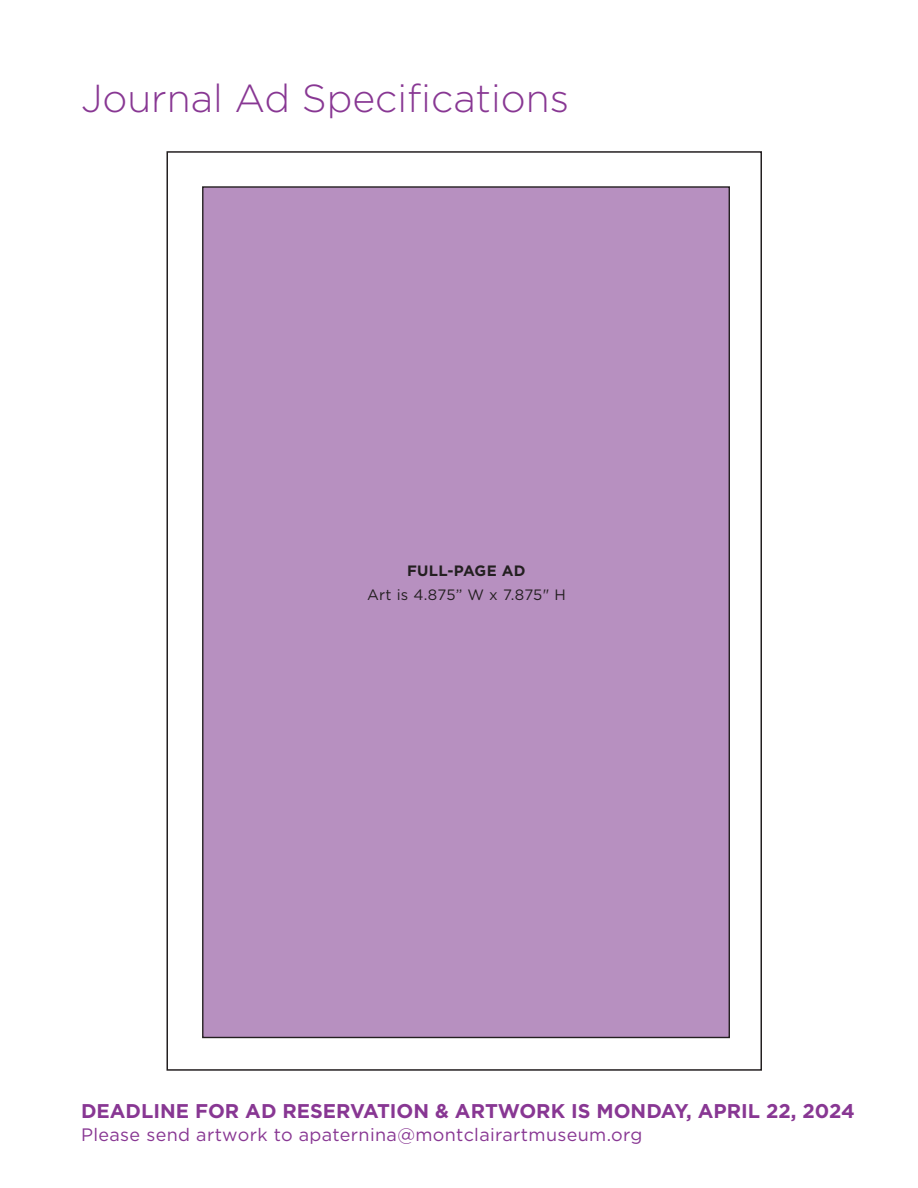
<style>
.page{position:relative;width:918px;height:1188px;background:#fff}
.page>*{position:absolute;margin:0;border:0;box-sizing:border-box;transform-origin:0 0}
.t1{font:300 39px "Gotham";color:#883793}
.t2{font:700 19.8px "Gotham";color:#883793}
.t3{font:18px "Gotham";letter-spacing:.02em;color:#883793}
.t4{font:15px "Gotham";letter-spacing:.01em;color:#231f20}
.t5{font:700 15px "Gotham";letter-spacing:.02em;color:#231f20}
</style>
<div class="page">
<div style="left:203px;top:187px;width:526px;height:850px;background:#b790c0"></div>
<p class="t1" style="left:81px;top:74px;width:490px">Journal Ad Specifications</p>
<p class="t5" style="left:407px;top:561px;width:120px">FULL-PAGE AD</p>
<p class="t4" style="left:367px;top:585px;width:200px">Art is 4.875” W x 7.875" H</p>
<p class="t2" style="left:81px;top:1098px;width:775px">DEADLINE FOR AD RESERVATION &amp; ARTWORK IS MONDAY, APRIL 22, 2024</p>
<p class="t3" style="left:81px;top:1123px;width:563px">Please send artwork to apaternina@montclairartmuseum.org</p>
</div>
